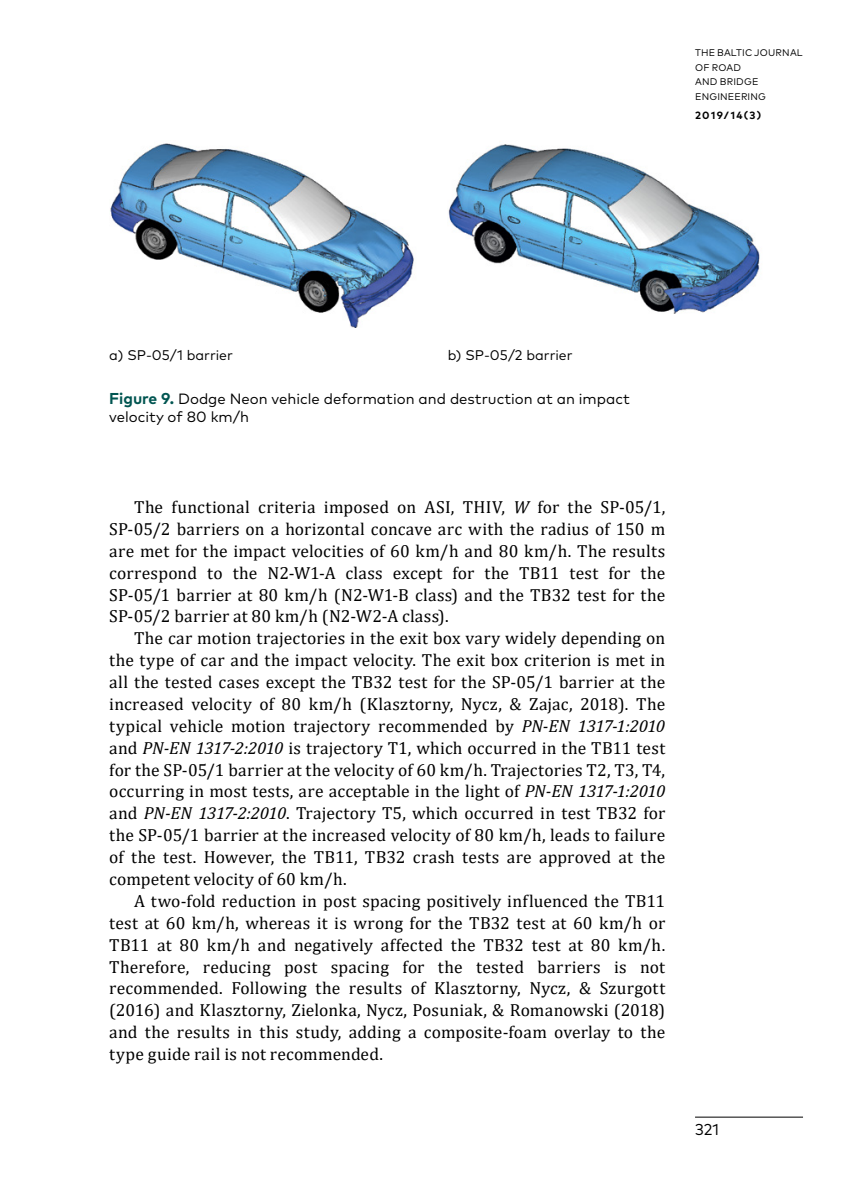
<style>
.page{position:relative;width:844px;height:1191px;background:#fff}
.page>*{position:absolute;margin:0;border:0;box-sizing:border-box;transform-origin:0 0}
.t1{font:17.5px/21.9px "Cambria";letter-spacing:.01em;color:#000;text-align:justify}
.t2{font:15.75px "Mark Pro";color:#000}
.t3{font:14.88px/18.4px "Mark Pro";color:#000}
.t4{font:14px "Mark Pro";color:#000}
.t5{font:700 10.5px "Mark Pro";letter-spacing:.13em;color:#000}
.t6{font:9.62px/14.3px "Mark Pro";letter-spacing:.02em;color:#000}
.s1{font-weight:700;font-size:15.75px;color:#005551}
.s2{font-style:italic}
</style>
<div class="page">
<hr style="left:694px;top:1116px;width:108px;height:1px;background:#000">
<img style="left:110px;top:143px;width:304px;height:185px">
<img style="left:448px;top:144px;width:312px;height:170px">
<p class="t6" style="left:695px;top:45px;width:109px">THE BALTIC JOURNAL<br>OF ROAD<br>AND BRIDGE<br>ENGINEERING</p>
<p class="t5" style="left:694px;top:107px;width:68px">2019/14(3)</p>
<p class="t4" style="left:109px;top:344px;width:125px">a) SP-05/1 barrier</p>
<p class="t4" style="left:447px;top:344px;width:126px">b) SP-05/2 barrier</p>
<p class="t3" style="left:109px;top:388px;width:522px"><span class="s1">Figure 9.</span> Dodge Neon vehicle deformation and destruction at an impact velocity of 80 km/h</p>
<p class="t1" style="left:109px;top:496px;width:557px;text-indent:25px">The functional criteria imposed on ASI, THIV, <span class="s2">W</span> for the SP-05/1, SP-05/2 barriers on a horizontal concave arc with the radius of 150 m are met for the impact velocities of 60 km/h and 80 km/h. The results correspond to the N2-W1-A class except for the TB11 test for the SP-05/1 barrier at 80 km/h (N2-W1-B class) and the TB32 test for the SP-05/2 barrier at 80 km/h (N2-W2-A class).</p>
<p class="t1" style="left:109px;top:627px;width:557px;text-indent:25px">The car motion trajectories in the exit box vary widely depending on the type of car and the impact velocity. The exit box criterion is met in all the tested cases except the TB32 test for the SP-05/1 barrier at the increased velocity of 80 km/h (Klasztorny, Nycz, &amp; Zajac, 2018). The typical vehicle motion trajectory recommended by <span class="s2">PN-EN 1317-1:2010 </span>and <span class="s2">PN-EN 1317-2:2010</span> is trajectory T1, which occurred in the TB11 test for the SP-05/1 barrier at the velocity of 60 km/h. Trajectories T2, T3, T4, occurring in most tests, are acceptable in the light of <span class="s2">PN-EN 1317-1:2010 </span>and <span class="s2">PN-EN 1317-2:2010</span>. Trajectory T5, which occurred in test TB32 for the SP-05/1 barrier at the increased velocity of 80 km/h, leads to failure of the test. However, the TB11, TB32 crash tests are approved at the competent velocity of 60 km/h.</p>
<p class="t1" style="left:109px;top:890px;width:557px;text-indent:25px">A two-fold reduction in post spacing positively influenced the TB11 test at 60 km/h, whereas it is wrong for the TB32 test at 60 km/h or TB11 at 80 km/h and negatively affected the TB32 test at 80 km/h.<br>Therefore, reducing post spacing for the tested barriers is not recommended. Following the results of Klasztorny, Nycz, &amp; Szurgott (2016) and Klasztorny, Zielonka, Nycz, Posuniak, &amp; Romanowski (2018) and the results in this study, adding a composite-foam overlay to the type guide rail is not recommended.</p>
<p class="t2" style="left:694px;top:1118px;width:26px">321</p>
</div>
